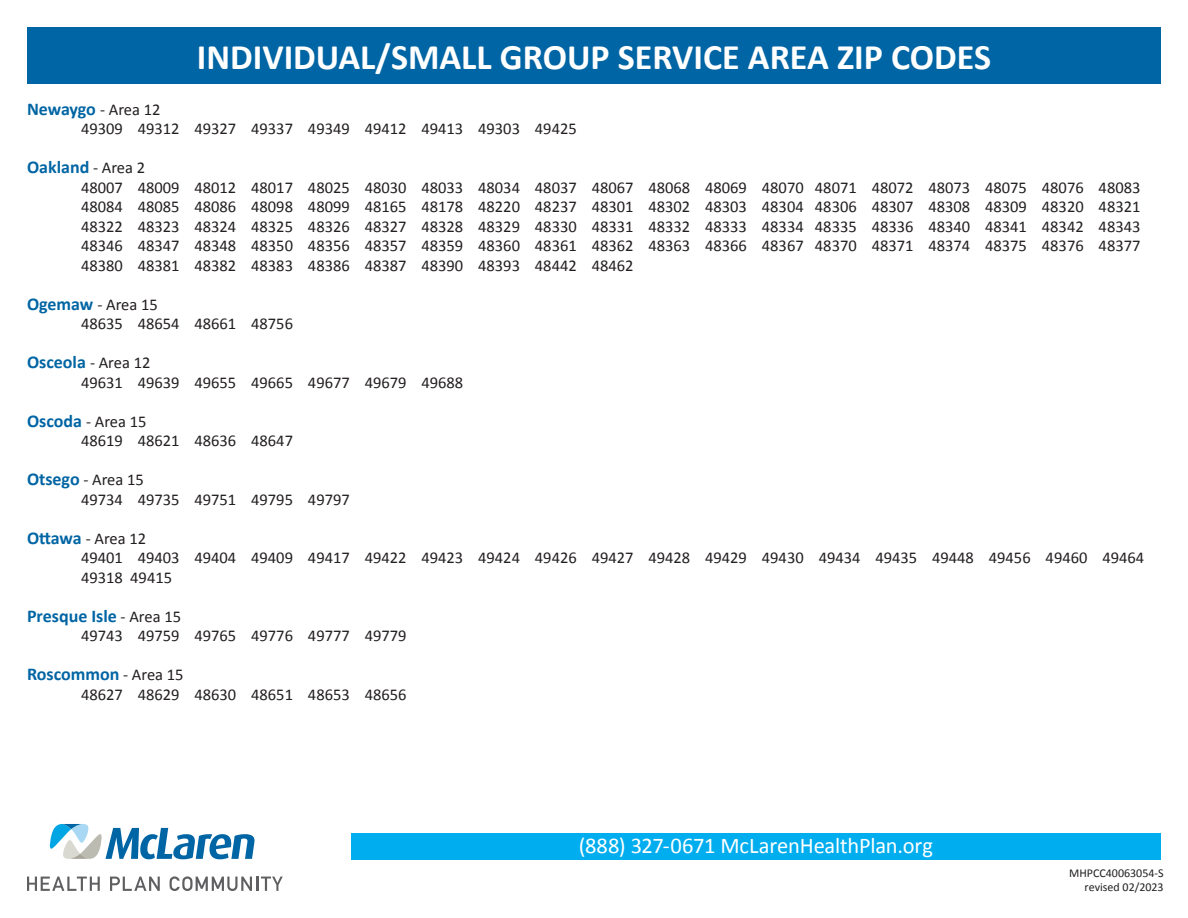
<style>
.page{position:relative;width:1188px;height:918px;background:#fff}
.page>*{position:absolute;margin:0;border:0;box-sizing:border-box;transform-origin:0 0}
.t1{font:700 36px "Calibri";color:#fff}
.t2{font:22.5px "Calibri";letter-spacing:-.01em;color:#fff}
.Shade{font:700 18px "Calibri";color:#0065a4}
.Shade-2{font:16.5px "Calibri";color:#231f20}
.t3{font:12px/14.4px "Calibri";color:#231f20;text-align:right}
.s1{font-weight:400;font-size:16.5px;color:#231f20}
.s2{font-weight:700;font-size:18px;color:#0065a4}
</style>
<div class="page">
<div style="left:27px;top:27px;width:1134px;height:56px;background:#0065a4"></div>
<svg style="left:49px;top:824px;width:206px;height:35px"></svg>
<svg style="left:27px;top:877px;width:73px;height:14px"></svg>
<svg style="left:110px;top:877px;width:50px;height:14px"></svg>
<svg style="left:170px;top:876px;width:113px;height:15px"></svg>
<div style="left:351px;top:833px;width:810px;height:27px;background:#00aeef"></div>
<h1 class="t1" style="left:197px;top:31px;width:796px">INDIVIDUAL/SMALL GROUP SERVICE AREA ZIP CODES</h1>
<p class="Shade" style="left:27px;top:96px;width:135px">Newaygo <span class="s1">- Area 12</span></p>
<p class="Shade-2" style="left:81px;top:117px;width:497px">49309 49312 49327 49337 49349 49412 49413 49303 49425</p>
<p class="Shade" style="left:27px;top:155px;width:120px">Oakland <span class="s1">- Area 2</span></p>
<p class="Shade-2" style="left:81px;top:176px;width:1061px">48007 48009 48012 48017 48025 48030 48033 48034 48037 48067 48068 48069 48070 48071 48072 48073 48075 48076 48083</p>
<p class="Shade-2" style="left:81px;top:195px;width:1061px">48084 48085 48086 48098 48099 48165 48178 48220 48237 48301 48302 48303 48304 48306 48307 48308 48309 48320 48321</p>
<p class="Shade-2" style="left:81px;top:215px;width:1061px">48322 48323 48324 48325 48326 48327 48328 48329 48330 48331 48332 48333 48334 48335 48336 48340 48341 48342 48343</p>
<p class="Shade-2" style="left:81px;top:234px;width:1061px">48346 48347 48348 48350 48356 48357 48359 48360 48361 48362 48363 48366 48367 48370 48371 48374 48375 48376 48377</p>
<p class="Shade-2" style="left:81px;top:254px;width:554px">48380 48381 48382 48383 48386 48387 48390 48393 48442 48462</p>
<p class="Shade-2" style="left:27px;top:293px;width:132px"><span class="s2">Ogemaw</span> - Area 15</p>
<p class="Shade-2" style="left:81px;top:312px;width:214px">48635 48654 48661 48756</p>
<p class="Shade" style="left:27px;top:350px;width:125px">Osceola <span class="s1">- Area 12</span></p>
<p class="Shade-2" style="left:81px;top:371px;width:384px">49631 49639 49655 49665 49677 49679 49688</p>
<p class="Shade-2" style="left:27px;top:410px;width:121px"><span class="s2">Oscoda</span> - Area 15</p>
<p class="Shade-2" style="left:81px;top:429px;width:214px">48619 48621 48636 48647</p>
<p class="Shade-2" style="left:27px;top:468px;width:118px"><span class="s2">Otsego</span> - Area 15</p>
<p class="Shade-2" style="left:81px;top:488px;width:270px">49734 49735 49751 49795 49797</p>
<p class="Shade-2" style="left:27px;top:527px;width:121px"><span class="s2">Ottawa</span> - Area 12</p>
<p class="Shade-2" style="left:81px;top:546px;width:1065px">49401 49403 49404 49409 49417 49422 49423 49424 49426 49427 49428 49429 49430 49434 49435 49448 49456 49460 49464</p>
<p class="Shade-2" style="left:81px;top:566px;width:93px">49318 49415</p>
<p class="Shade" style="left:27px;top:603px;width:156px">Presque Isle <span class="s1">- Area 15</span></p>
<p class="Shade-2" style="left:81px;top:624px;width:327px">49743 49759 49765 49776 49777 49779</p>
<p class="Shade" style="left:27px;top:662px;width:158px">Roscommon <span class="s1">- Area 15</span></p>
<p class="Shade-2" style="left:81px;top:683px;width:327px">48627 48629 48630 48651 48653 48656</p>
<h2 class="t2" style="left:579px;top:830px;width:356px">(888) 327-0671 McLarenHealthPlan.org</h2>
<p class="t3" style="left:1069px;top:865px;width:96px">MHPCC40063054-S revised 02/2023</p>
</div>
